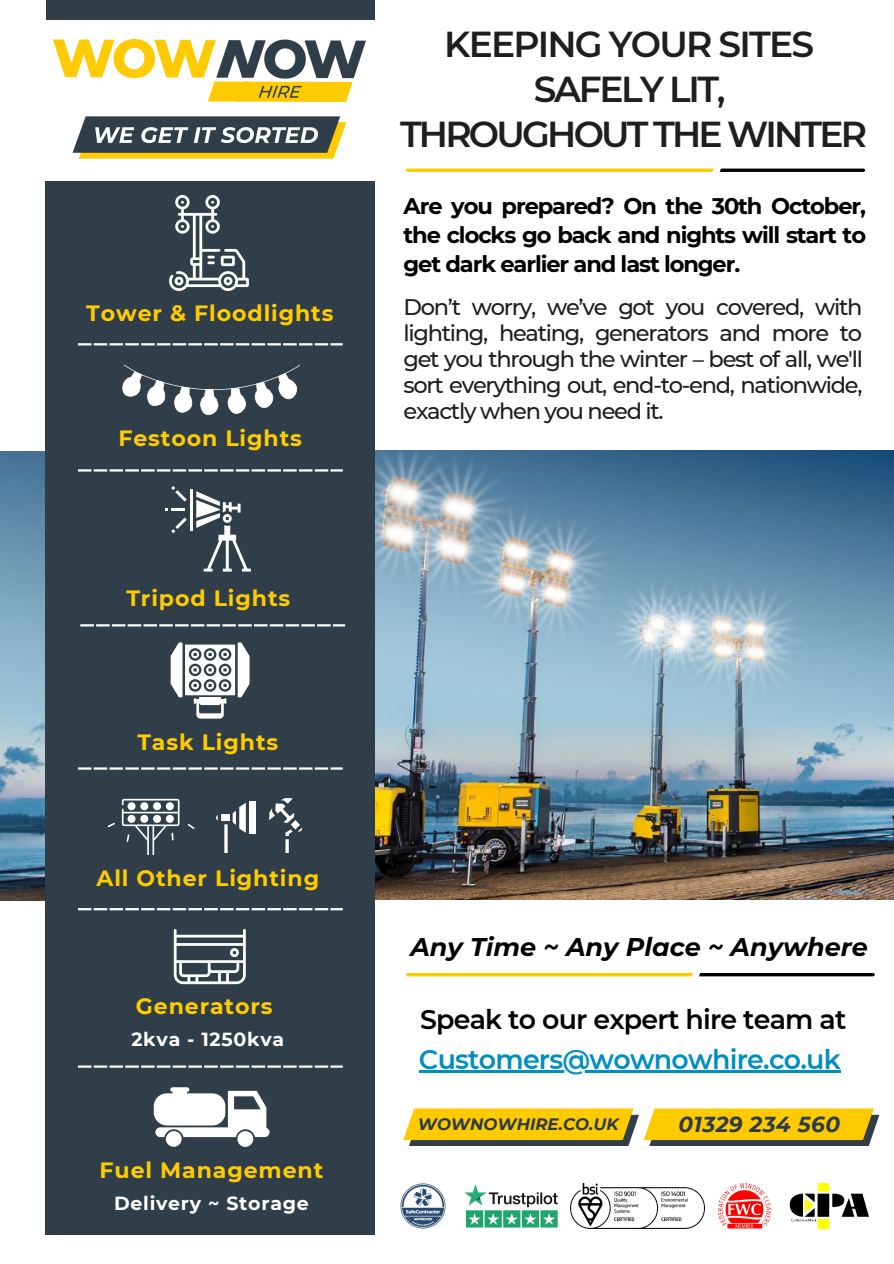
<style>
.page{position:relative;width:894px;height:1264px;background:#fff}
.page>*{position:absolute;margin:0;border:0;box-sizing:border-box;transform-origin:0 0}
.t1{font:600 36px/45px "Montserrat";letter-spacing:-.065em;color:#1e1e1e;text-align:center}
.t2{font:600 26.85px "Montserrat";letter-spacing:-.03em;color:#000}
.t3{font:600 26.85px "Montserrat";letter-spacing:-.03em;color:#008fbe}
.t4{font:italic 700 25.5px "Montserrat";color:#000}
.t5{font:500 22.5px/26px "Montserrat";letter-spacing:-.055em;color:#1e1e1e;text-align:justify}
.t6{font:700 22.5px/29.2px "Montserrat";letter-spacing:-.05em;color:#000;text-align:justify}
.t7{font:700 22.05px "Montserrat";letter-spacing:.04em;color:#fc0}
.t8{font:italic 700 21.6px "Montserrat";letter-spacing:.02em;color:#2b3b45}
.t9{font:700 18.9px "Montserrat";letter-spacing:.04em;color:#fff}
.t10{font:italic 700 16.5px "Montserrat";color:#2b3b45}
</style>
<div class="page">
<img style="left:374px;top:451px;width:519px;height:448px">
<img style="left:0;top:452px;width:46px;height:448px">
<div style="left:46px;top:181px;width:328px;height:1053px;background:#2f3e48"></div>
<div style="left:46px;top:0;width:328px;height:20px;background:#2f3e48"></div>
<img style="left:72px;top:116px;width:275px;height:80px">
<img style="left:54px;top:40px;width:312px;height:62px">
<svg style="left:727px;top:168px;width:136px;height:4px"></svg>
<svg style="left:407px;top:168px;width:298px;height:4px"></svg>
<svg style="left:705px;top:168px;width:22px;height:4px"></svg>
<svg style="left:78px;top:1065px;width:264px;height:2px"></svg>
<img style="left:169px;top:196px;width:80px;height:94px">
<hr style="left:190px;top:489px;width:3px;height:41px;background:#fff">
<svg style="left:196px;top:491px;width:55px;height:80px"></svg>
<svg style="left:171px;top:486px;width:16px;height:15px"></svg>
<svg style="left:165px;top:508px;width:19px;height:3px"></svg>
<svg style="left:171px;top:517px;width:16px;height:16px"></svg>
<hr style="left:178px;top:642px;width:4px;height:55px;background:#fff">
<hr style="left:238px;top:642px;width:3px;height:55px;background:#fff">
<svg style="left:185px;top:644px;width:50px;height:74px"></svg>
<svg style="left:108px;top:822px;width:7px;height:5px"></svg>
<svg style="left:188px;top:824px;width:6px;height:5px"></svg>
<svg style="left:122px;top:798px;width:57px;height:56px"></svg>
<svg style="left:174px;top:929px;width:72px;height:55px"></svg>
<svg style="left:154px;top:1087px;width:115px;height:59px"></svg>
<svg style="left:78px;top:908px;width:264px;height:2px"></svg>
<svg style="left:78px;top:767px;width:264px;height:2px"></svg>
<svg style="left:80px;top:624px;width:265px;height:2px"></svg>
<svg style="left:78px;top:469px;width:264px;height:2px"></svg>
<svg style="left:78px;top:343px;width:264px;height:2px"></svg>
<svg style="left:403px;top:1108px;width:475px;height:37px;background:#e0b91b"></svg>
<hr style="left:698px;top:973px;width:174px;height:3px;background:#000">
<hr style="left:407px;top:973px;width:286px;height:3px;background:#ffcb00">
<svg style="left:685px;top:973px;width:21px;height:4px"></svg>
<img style="left:570px;top:1183px;width:134px;height:45px">
<img style="left:400px;top:1183px;width:45px;height:45px">
<img style="left:718px;top:1183px;width:52px;height:45px">
<img style="left:789px;top:1183px;width:80px;height:45px">
<img style="left:464px;top:1184px;width:94px;height:44px">
<div style="left:249px;top:801px;width:7px;height:33px;background:#fff"></div>
<svg style="left:216px;top:802px;width:30px;height:50px"></svg>
<svg style="left:269px;top:798px;width:33px;height:54px"></svg>
<svg style="left:122px;top:365px;width:178px;height:50px"></svg>
<hr style="left:419px;top:1070px;width:420px;height:3px;background:#008fbe">
<p class="t7" style="left:86px;top:300px;width:249px">Tower &amp; Floodlights</p>
<p class="t7" style="left:118px;top:424px;width:185px">Festoon Lights</p>
<p class="t7" style="left:126px;top:584px;width:165px">Tripod Lights</p>
<p class="t7" style="left:137px;top:728px;width:142px">Task Lights</p>
<p class="t7" style="left:96px;top:864px;width:224px">All Other Lighting</p>
<p class="t7" style="left:136px;top:992px;width:138px">Generators</p>
<p class="t9" style="left:131px;top:1027px;width:154px">2kva - 1250kva</p>
<p class="t7" style="left:100px;top:1156px;width:225px">Fuel Management</p>
<p class="t9" style="left:114px;top:1191px;width:196px">Delivery ~ Storage</p>
<h1 class="t1" style="left:400px;top:21px;width:468px">KEEPING YOUR SITES<br>SAFELY LIT,<br>THROUGHOUT THE WINTER</h1>
<p class="t6" style="left:403px;top:191px;width:464px">Are you prepared? On the 30th October, the clocks go back and nights will start to get dark earlier and last longer.</p>
<p class="t5" style="left:403px;top:294px;width:461px">Don’t worry, we’ve got you covered, with lighting, heating, generators and more to get you through the winter – best of all, we'll sort everything out, end-to-end, nationwide, exactly when you need it.</p>
<p class="t4" style="left:410px;top:931px;width:459px">Any Time ~ Any Place ~ Anywhere</p>
<p class="t2" style="left:420px;top:1002px;width:428px">Speak to our expert hire team at</p>
<p class="t3" style="left:419px;top:1043px;width:423px">Customers@wownowhire.co.uk</p>
<p class="t10" style="left:417px;top:1114px;width:202px">WOWNOWHIRE.CO.UK</p>
<p class="t8" style="left:678px;top:1110px;width:163px">01329 234 560</p>
</div>
